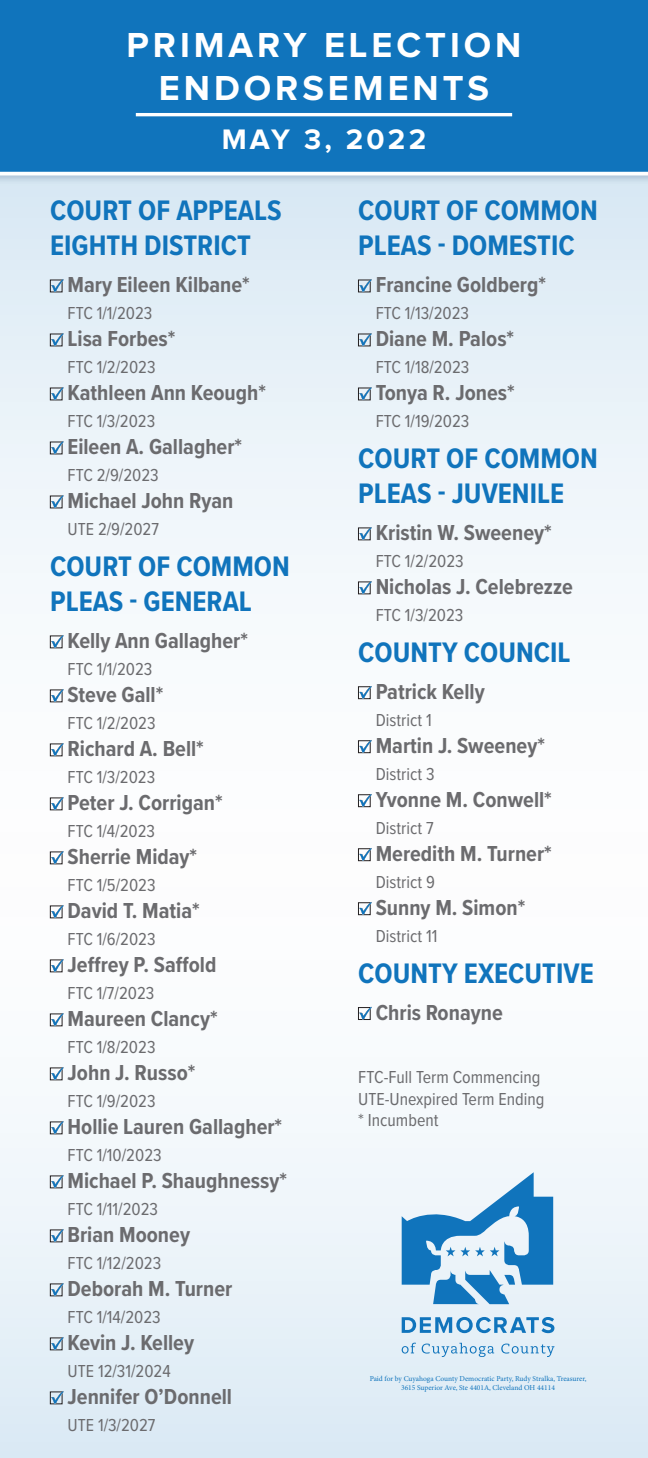
<style>
.page{position:relative;width:648px;height:1458px;background:#fff}
.page>*{position:absolute;margin:0;border:0;box-sizing:border-box;transform-origin:0 0}
.t1{font:700 36px/43.2px "Proxima Nova";letter-spacing:.11em;color:#fff;text-align:center}
.t2{font:700 29.25px/35.1px "Proxima Nova Cond";color:#1074bc}
.t3{font:700 29.25px "Proxima Nova";letter-spacing:.11em;color:#fff}
.t4{font:700 22.5px "Proxima Nova Cond";color:#6b6b6e}
.t5{font:18px/21.6px "Proxima Nova Cond";color:#6b6b6e}
.t6{font:7.42px/9px "Minion Pro";color:#1074bc;text-align:center}
</style>
<div class="page">
<svg style="left:0;top:184px;width:648px;height:519px;fill:#ecf4f9"></svg>
<div style="left:0;top:704px;width:648px;height:754px;background:linear-gradient(to bottom,#fff,#e1edf6)"></div>
<div style="left:50px;top:280px;width:12px;height:12px;border:1px solid #231f20"></div>
<svg style="left:51px;top:279px;width:13px;height:13px"></svg>
<div style="left:50px;top:334px;width:12px;height:12px;border:1px solid #231f20"></div>
<svg style="left:51px;top:333px;width:13px;height:13px"></svg>
<div style="left:50px;top:388px;width:12px;height:12px;border:1px solid #231f20"></div>
<svg style="left:51px;top:387px;width:13px;height:13px"></svg>
<div style="left:50px;top:442px;width:12px;height:12px;border:1px solid #231f20"></div>
<svg style="left:51px;top:441px;width:13px;height:13px"></svg>
<div style="left:50px;top:496px;width:12px;height:12px;border:1px solid #231f20"></div>
<svg style="left:51px;top:495px;width:13px;height:13px"></svg>
<div style="left:50px;top:636px;width:12px;height:12px;border:1px solid #231f20"></div>
<svg style="left:51px;top:635px;width:13px;height:13px"></svg>
<div style="left:50px;top:690px;width:12px;height:12px;border:1px solid #231f20"></div>
<svg style="left:51px;top:689px;width:13px;height:13px"></svg>
<div style="left:50px;top:744px;width:12px;height:12px;border:1px solid #231f20"></div>
<svg style="left:51px;top:743px;width:13px;height:13px"></svg>
<div style="left:50px;top:798px;width:12px;height:12px;border:1px solid #231f20"></div>
<svg style="left:51px;top:797px;width:13px;height:13px"></svg>
<div style="left:50px;top:852px;width:12px;height:12px;border:1px solid #231f20"></div>
<svg style="left:51px;top:851px;width:13px;height:13px"></svg>
<div style="left:50px;top:906px;width:12px;height:12px;border:1px solid #231f20"></div>
<svg style="left:51px;top:905px;width:13px;height:13px"></svg>
<div style="left:50px;top:960px;width:12px;height:12px;border:1px solid #231f20"></div>
<svg style="left:51px;top:959px;width:13px;height:13px"></svg>
<div style="left:50px;top:1014px;width:12px;height:12px;border:1px solid #231f20"></div>
<svg style="left:51px;top:1013px;width:13px;height:13px"></svg>
<div style="left:50px;top:1068px;width:12px;height:12px;border:1px solid #231f20"></div>
<svg style="left:51px;top:1067px;width:13px;height:13px"></svg>
<div style="left:50px;top:1122px;width:12px;height:12px;border:1px solid #231f20"></div>
<svg style="left:51px;top:1121px;width:13px;height:13px"></svg>
<div style="left:50px;top:1176px;width:12px;height:12px;border:1px solid #231f20"></div>
<svg style="left:51px;top:1175px;width:13px;height:13px"></svg>
<div style="left:50px;top:1230px;width:12px;height:12px;border:1px solid #231f20"></div>
<svg style="left:51px;top:1229px;width:13px;height:13px"></svg>
<div style="left:50px;top:1284px;width:12px;height:12px;border:1px solid #231f20"></div>
<svg style="left:51px;top:1283px;width:13px;height:13px"></svg>
<div style="left:50px;top:1338px;width:12px;height:12px;border:1px solid #231f20"></div>
<svg style="left:51px;top:1337px;width:13px;height:13px"></svg>
<div style="left:50px;top:1392px;width:12px;height:12px;border:1px solid #231f20"></div>
<svg style="left:51px;top:1391px;width:13px;height:13px"></svg>
<div style="left:358px;top:280px;width:12px;height:12px;border:1px solid #231f20"></div>
<svg style="left:359px;top:279px;width:13px;height:13px"></svg>
<div style="left:358px;top:334px;width:12px;height:12px;border:1px solid #231f20"></div>
<svg style="left:359px;top:333px;width:13px;height:13px"></svg>
<div style="left:358px;top:388px;width:12px;height:12px;border:1px solid #231f20"></div>
<svg style="left:359px;top:387px;width:13px;height:13px"></svg>
<div style="left:358px;top:528px;width:12px;height:12px;border:1px solid #231f20"></div>
<svg style="left:359px;top:527px;width:13px;height:13px"></svg>
<div style="left:358px;top:582px;width:12px;height:12px;border:1px solid #231f20"></div>
<svg style="left:359px;top:581px;width:13px;height:13px"></svg>
<div style="left:358px;top:687px;width:12px;height:12px;border:1px solid #231f20"></div>
<svg style="left:359px;top:686px;width:13px;height:13px"></svg>
<div style="left:358px;top:741px;width:12px;height:12px;border:1px solid #231f20"></div>
<svg style="left:359px;top:740px;width:13px;height:13px"></svg>
<div style="left:358px;top:795px;width:12px;height:12px;border:1px solid #231f20"></div>
<svg style="left:359px;top:794px;width:13px;height:13px"></svg>
<div style="left:358px;top:849px;width:12px;height:12px;border:1px solid #231f20"></div>
<svg style="left:359px;top:848px;width:13px;height:13px"></svg>
<div style="left:358px;top:903px;width:12px;height:12px;border:1px solid #231f20"></div>
<svg style="left:359px;top:902px;width:13px;height:13px"></svg>
<div style="left:358px;top:1007px;width:12px;height:13px;border:1px solid #231f20"></div>
<svg style="left:359px;top:1007px;width:13px;height:13px"></svg>
<div style="left:0;top:0;width:648px;height:184px;background:#183667;opacity:.22"></div>
<div style="left:0;top:0;width:648px;height:175px;background:#1074bc"></div>
<hr style="left:136px;top:113px;width:376px;height:3px;background:#fff">
<svg style="left:402px;top:1343px;width:14px;height:11px"></svg>
<svg style="left:501px;top:1344px;width:53px;height:13px"></svg>
<svg style="left:422px;top:1343px;width:72px;height:14px"></svg>
<svg style="left:402px;top:1317px;width:152px;height:16px;background:#83b6dc"></svg>
<svg style="left:402px;top:1172px;width:151px;height:132px"></svg>
<h1 class="t1" style="left:126px;top:24px;width:397px">PRIMARY ELECTION<br>ENDORSEMENTS</h1>
<h2 class="t3" style="left:222px;top:123px;width:206px">MAY 3, 2022</h2>
<h2 class="t2" style="left:50px;top:192px;width:233px">COURT OF APPEALS<br>EIGHTH DISTRICT</h2>
<p class="t4" style="left:68px;top:268px;width:184px">Mary Eileen Kilbane*</p>
<p class="t5" style="left:68px;top:302px;width:86px">FTC 1/1/2023</p>
<p class="t4" style="left:68px;top:322px;width:109px">Lisa Forbes*</p>
<p class="t5" style="left:68px;top:356px;width:90px">FTC 1/2/2023</p>
<p class="t4" style="left:68px;top:376px;width:200px">Kathleen Ann Keough*</p>
<p class="t5" style="left:68px;top:410px;width:89px">FTC 1/3/2023</p>
<p class="t4" style="left:68px;top:430px;width:176px">Eileen A. Gallagher*</p>
<p class="t5" style="left:68px;top:464px;width:93px">FTC 2/9/2023</p>
<p class="t4" style="left:68px;top:484px;width:167px">Michael John Ryan</p>
<p class="t5" style="left:68px;top:518px;width:93px">UTE 2/9/2027</p>
<h2 class="t2" style="left:50px;top:548px;width:241px">COURT OF COMMON<br>PLEAS - GENERAL</h2>
<p class="t4" style="left:68px;top:624px;width:182px">Kelly Ann Gallagher*</p>
<p class="t5" style="left:68px;top:658px;width:86px">FTC 1/1/2023</p>
<p class="t4" style="left:68px;top:678px;width:97px">Steve Gall*</p>
<p class="t5" style="left:68px;top:712px;width:90px">FTC 1/2/2023</p>
<p class="t4" style="left:68px;top:732px;width:138px">Richard A. Bell*</p>
<p class="t5" style="left:68px;top:766px;width:89px">FTC 1/3/2023</p>
<p class="t4" style="left:68px;top:786px;width:157px">Peter J. Corrigan*</p>
<p class="t5" style="left:68px;top:820px;width:89px">FTC 1/4/2023</p>
<p class="t4" style="left:68px;top:840px;width:131px">Sherrie Miday*</p>
<p class="t5" style="left:68px;top:874px;width:90px">FTC 1/5/2023</p>
<p class="t4" style="left:68px;top:894px;width:134px">David T. Matia*</p>
<p class="t5" style="left:68px;top:928px;width:90px">FTC 1/6/2023</p>
<p class="t4" style="left:68px;top:948px;width:150px">Jeffrey P. Saffold</p>
<p class="t5" style="left:68px;top:982px;width:88px">FTC 1/7/2023</p>
<p class="t4" style="left:68px;top:1002px;width:152px">Maureen Clancy*</p>
<p class="t5" style="left:68px;top:1036px;width:89px">FTC 1/8/2023</p>
<p class="t4" style="left:68px;top:1056px;width:129px">John J. Russo*</p>
<p class="t5" style="left:68px;top:1090px;width:90px">FTC 1/9/2023</p>
<p class="t4" style="left:68px;top:1110px;width:216px">Hollie Lauren Gallagher*</p>
<p class="t5" style="left:68px;top:1144px;width:96px">FTC 1/10/2023</p>
<p class="t4" style="left:68px;top:1164px;width:221px">Michael P. Shaughnessy*</p>
<p class="t5" style="left:68px;top:1198px;width:92px">FTC 1/11/2023</p>
<p class="t4" style="left:68px;top:1218px;width:124px">Brian Mooney</p>
<p class="t5" style="left:68px;top:1252px;width:95px">FTC 1/12/2023</p>
<p class="t4" style="left:68px;top:1272px;width:166px">Deborah M. Turner</p>
<p class="t5" style="left:68px;top:1306px;width:95px">FTC 1/14/2023</p>
<p class="t4" style="left:68px;top:1326px;width:128px">Kevin J. Kelley</p>
<p class="t5" style="left:68px;top:1360px;width:105px">UTE 12/31/2024</p>
<p class="t4" style="left:68px;top:1380px;width:166px">Jennifer O’Donnell</p>
<p class="t5" style="left:68px;top:1414px;width:89px">UTE 1/3/2027</p>
<h2 class="t2" style="left:358px;top:192px;width:241px">COURT OF COMMON<br>PLEAS - DOMESTIC</h2>
<p class="t4" style="left:376px;top:268px;width:172px">Francine Goldberg*</p>
<p class="t5" style="left:376px;top:302px;width:95px">FTC 1/13/2023</p>
<p class="t4" style="left:376px;top:322px;width:140px">Diane M. Palos*</p>
<p class="t5" style="left:376px;top:356px;width:95px">FTC 1/18/2023</p>
<p class="t4" style="left:376px;top:376px;width:141px">Tonya R. Jones*</p>
<p class="t5" style="left:376px;top:410px;width:95px">FTC 1/19/2023</p>
<h2 class="t2" style="left:358px;top:440px;width:241px">COURT OF COMMON<br>PLEAS - JUVENILE</h2>
<p class="t4" style="left:376px;top:516px;width:178px">Kristin W. Sweeney*</p>
<p class="t5" style="left:376px;top:550px;width:90px">FTC 1/2/2023</p>
<p class="t4" style="left:376px;top:570px;width:199px">Nicholas J. Celebrezze</p>
<p class="t5" style="left:376px;top:604px;width:89px">FTC 1/3/2023</p>
<h2 class="t2" style="left:358px;top:634px;width:214px">COUNTY COUNCIL</h2>
<p class="t4" style="left:376px;top:675px;width:111px">Patrick Kelly</p>
<p class="t5" style="left:376px;top:708px;width:57px">District 1</p>
<p class="t4" style="left:376px;top:729px;width:171px">Martin J. Sweeney*</p>
<p class="t5" style="left:376px;top:762px;width:60px">District 3</p>
<p class="t4" style="left:376px;top:783px;width:178px">Yvonne M. Conwell*</p>
<p class="t5" style="left:376px;top:816px;width:59px">District 7</p>
<p class="t4" style="left:376px;top:837px;width:178px">Meredith M. Turner*</p>
<p class="t5" style="left:376px;top:870px;width:61px">District 9</p>
<p class="t4" style="left:376px;top:891px;width:151px">Sunny M. Simon*</p>
<p class="t5" style="left:376px;top:924px;width:63px">District 11</p>
<h2 class="t2" style="left:358px;top:955px;width:237px">COUNTY EXECUTIVE</h2>
<p class="t4" style="left:376px;top:996px;width:129px">Chris Ronayne</p>
<p class="t5" style="left:358px;top:1066px;width:188px">FTC-Full Term Commencing<br>UTE-Unexpired Term Ending * Incumbent</p>
<p class="t6" style="left:370px;top:1375px;width:218px">Paid for by Cuyahoga County Democratic Party, Rudy Stralka, Treasurer,<br>3615 Superior Ave, Ste 4401A, Cleveland OH 44114</p>
</div>
